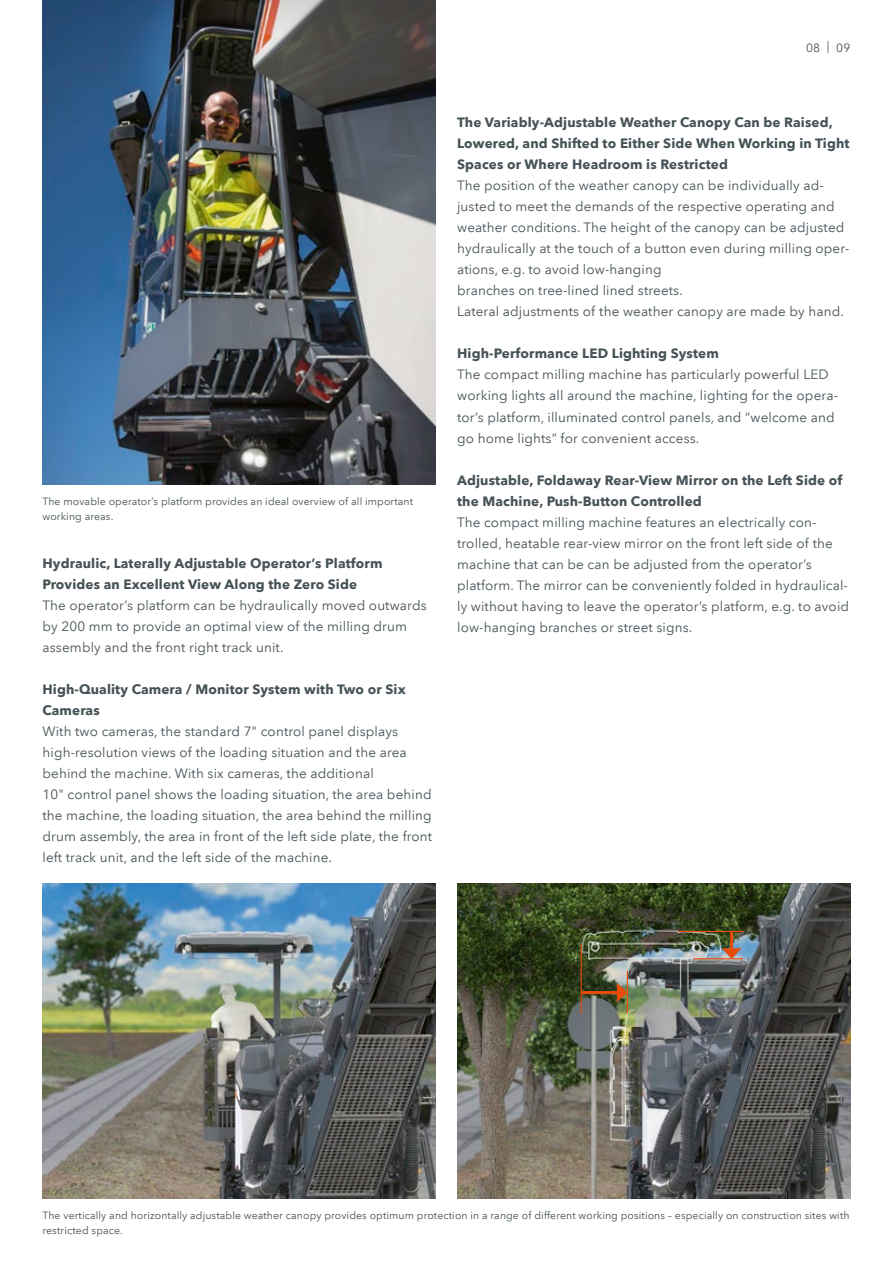
<style>
.page{position:relative;width:893px;height:1263px;background:#fff}
.page>*{position:absolute;margin:0;border:0;box-sizing:border-box;transform-origin:0 0}
.t1{font:13.5px/21px "Avenir Next LT Pro";letter-spacing:.01em;color:#465257}
.t2{font:700 13.5px/21px "Avenir Next LT Pro";letter-spacing:.01em;color:#465257}
.t3{font:12px "Avenir Next LT Pro";color:#465257}
.t4{font:10.5px/15px "Avenir Next LT Pro";letter-spacing:.01em;color:#465257}
</style>
<div class="page">
<img style="left:457px;top:883px;width:393px;height:315px">
<hr style="left:581px;top:991px;width:39px;height:3px;background:#e84c08">
<svg style="left:617px;top:983px;width:10px;height:19px"></svg>
<img style="left:43px;top:0;width:393px;height:484px">
<img style="left:43px;top:883px;width:393px;height:315px">
<hr style="left:730px;top:931px;width:3px;height:21px;background:#e84c08">
<svg style="left:722px;top:948px;width:19px;height:10px"></svg>
<hr style="left:581px;top:944px;width:1px;height:70px;background:#e84c08">
<hr style="left:678px;top:931px;width:65px;height:1px;background:#e84c08">
<hr style="left:693px;top:958px;width:50px;height:1px;background:#e84c08">
<hr style="left:627px;top:971px;width:1px;height:43px;background:#e84c08">
<p class="t3" style="left:806px;top:40px;width:46px">08 | 09</p>
<p class="t4" style="left:43px;top:494px;width:372px">The movable operator’s platform provides an ideal overview of all important working areas.</p>
<p class="t2" style="left:43px;top:553px;width:342px">Hydraulic, Laterally Adjustable Operator’s Platform<br>Provides an Excellent View Along the Zero Side</p>
<p class="t1" style="left:43px;top:595px;width:386px">The operator’s platform can be hydraulically moved outwards by 200 mm to provide an optimal view of the milling drum assembly and the front right track unit.</p>
<p class="t2" style="left:43px;top:679px;width:365px">High-Quality Camera / Monitor System with Two or Six<br>Cameras</p>
<p class="t1" style="left:43px;top:721px;width:391px">With two cameras, the standard 7" control panel displays high-resolution views of the loading situation and the area behind the machine. With six cameras, the additional<br>10" control panel shows the loading situation, the area behind the machine, the loading situation, the area behind the milling drum assembly, the area in front of the left side plate, the front left track unit, and the left side of the machine.</p>
<p class="t2" style="left:457px;top:112px;width:394px">The Variably-Adjustable Weather Canopy Can be Raised,<br>Lowered, and Shifted to Either Side When Working in Tight<br>Spaces or Where Headroom is Restricted</p>
<p class="t1" style="left:457px;top:175px;width:394px">The position of the weather canopy can be individually ad&shy;justed to meet the demands of the respective operating and weather conditions. The height of the canopy can be adjusted hydraulically at the touch of a button even during milling oper&shy;ations, e.g. to avoid low-hanging<br>branches on tree-lined lined streets.<br>Lateral adjustments of the weather canopy are made by hand.</p>
<p class="t2" style="left:457px;top:343px;width:263px">High-Performance LED Lighting System</p>
<p class="t1" style="left:457px;top:364px;width:382px">The compact milling machine has particularly powerful LED working lights all around the machine, lighting for the opera&shy;tor’s platform, illuminated control panels, and “welcome and go home lights” for convenient access.</p>
<p class="t2" style="left:457px;top:469px;width:387px">Adjustable, Foldaway Rear-View Mirror on the Left Side of the Machine, Push-Button Controlled</p>
<p class="t1" style="left:457px;top:511px;width:393px">The compact milling machine features an electrically con&shy;trolled, heatable rear-view mirror on the front left side of the machine that can be can be adjusted from the operator’s platform. The mirror can be conveniently folded in hydraulical&shy;ly without having to leave the operator’s platform, e.g. to avoid low-hanging branches or street signs.</p>
<p class="t4" style="left:43px;top:1208px;width:808px">The vertically and horizontally adjustable weather canopy provides optimum protection in a range of different working positions – especially on construction sites with restricted space.</p>
</div>
